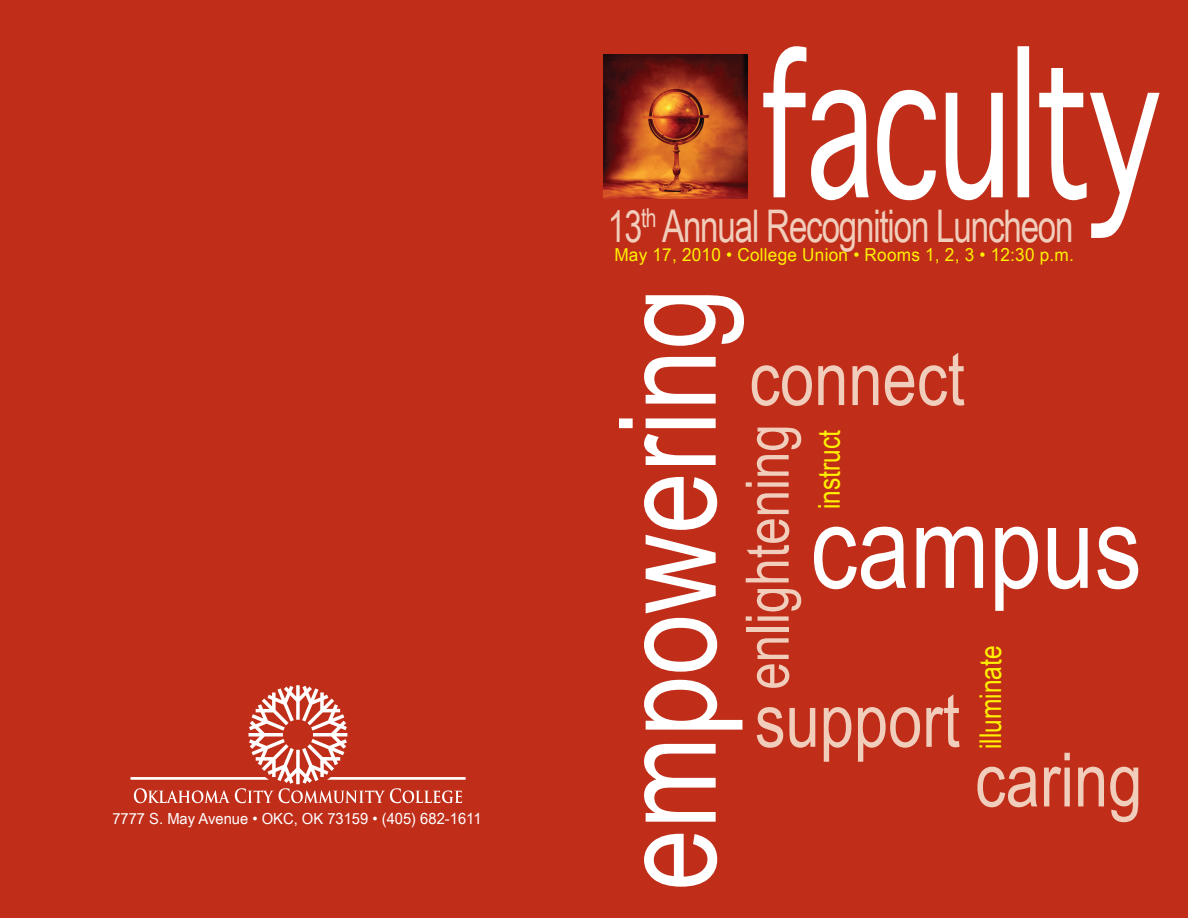
<style>
.page{position:relative;width:1188px;height:918px;background:#c02d19}
.page>*{position:absolute;margin:0;border:0;box-sizing:border-box;transform-origin:0 0}
.t1{font:135px "Arial Narrow";color:#fff}
.t2{font:115.5px "Arial Narrow";color:#fff}
.t3{font:75px "Arial Narrow";color:#f1cdbc}
.t4{font:60px "Arial Narrow";color:#f1cdbc}
.t5{font:45px "Arial Narrow";letter-spacing:-.03em;color:#f1cdbc;scale:.9 1}
.t6{font:30px "Arial Narrow";color:#fff101}
.t7{font:17.85px "Arial Narrow";letter-spacing:.01em;color:#fff101;scale:1.18 1}
.t8{font:15.3px "Arial Narrow";color:#fff;scale:1.18 1}
.s1{font-size:43.5px}
</style>
<div class="page">
<img style="left:603px;top:54px;width:145px;height:144px">
<svg style="left:763px;top:46px;width:397px;height:192px;fill:#c02d19"></svg>
<svg style="left:131px;top:685px;width:335px;height:118px;background:#c84938"></svg>
<p class="t8" style="left:112px;top:809px;width:314px">7777 S. May Avenue • OKC, OK 73159 • (405) 682-1611</p>
<p class="t5" style="left:608px;top:200px;width:519px"><span class="s1">13</span><sup>th</sup> Annual Recognition Luncheon</p>
<p class="t7" style="left:614px;top:244px;width:391px">May 17, 2010 • College Union • Rooms 1, 2, 3 • 12:30 p.m.</p>
<p class="t1" style="left:591px;top:890px;width:604px;rotate:-90deg">empowering</p>
<p class="t3" style="left:749px;top:336px;width:217px">connect</p>
<p class="t6" style="left:812px;top:509px;width:81px;rotate:-90deg">instruct</p>
<p class="t4" style="left:733px;top:690px;width:267px;rotate:-90deg">enlightening</p>
<p class="t3" style="left:755px;top:678px;width:207px">support</p>
<p class="t2" style="left:810px;top:481px;width:333px">campus</p>
<p class="t6" style="left:973px;top:749px;width:105px;rotate:-90deg">illuminate</p>
<p class="t3" style="left:975px;top:737px;width:169px">caring</p>
</div>
